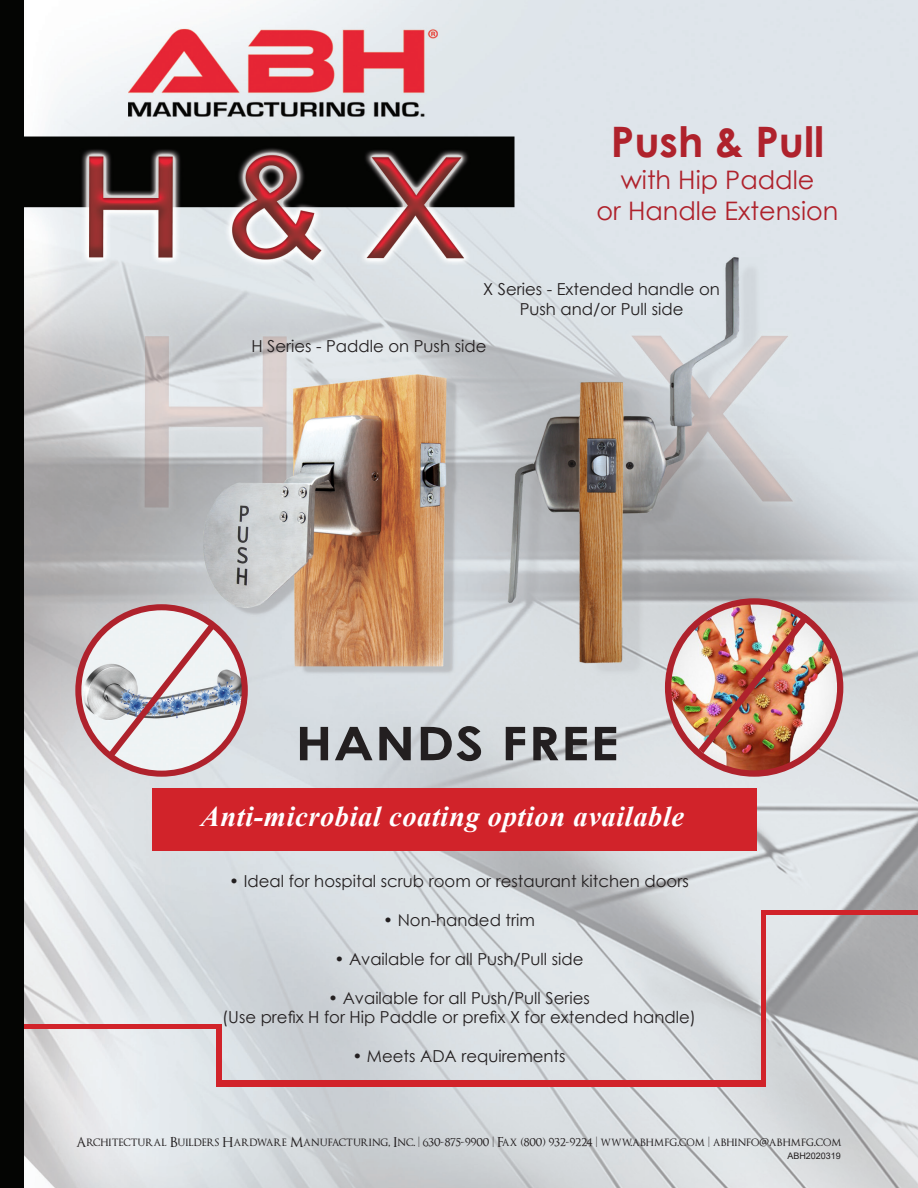
<style>
.page{position:relative;width:918px;height:1188px;background:#fff}
.page>*{position:absolute;margin:0;border:0;box-sizing:border-box;transform-origin:0 0}
.t1{font:700 46.5px "Century Gothic";letter-spacing:.02em;color:#231f20;scale:1.17 1}
.t2{font:700 42px "Century Gothic";color:#af222c}
.t3{font:italic 700 28.5px "Times New Roman";letter-spacing:.02em;color:#fff}
.t4{font:25.5px "Century Gothic";color:#af222c}
.t5{font:16.5px "Century Gothic";color:#231f20}
.t6{font:13.5px "Optimus Princeps";color:#231f20}
.t7{font:9px "Arial";color:#231f20}
</style>
<div class="page">
<img style="left:0;top:0;width:918px;height:1188px">
<div style="left:761px;top:910px;width:157px;height:5px;background:#d1232a"></div>
<div style="left:216px;top:1080px;width:550px;height:7px;background:#d1232a"></div>
<div style="left:761px;top:915px;width:5px;height:172px;background:#d1232a"></div>
<div style="left:216px;top:1024px;width:5px;height:63px;background:#d1232a"></div>
<hr style="left:24px;top:1024px;width:197px;height:4px;background:#d1232a">
<div style="left:152px;top:788px;width:604px;height:63px;background:#d1232a"></div>
<img style="left:668px;top:601px;width:172px;height:173px;border-radius:86px">
<div style="left:665px;top:598px;width:178px;height:179px;border:6px solid #af222c;border-radius:50%"></div>
<img style="left:692px;top:607px;width:124px;height:153px">
<img style="left:78px;top:607px;width:167px;height:167px;border-radius:83px">
<div style="left:75px;top:604px;width:173px;height:173px;border:6px solid #af222c;border-radius:50%"></div>
<svg style="left:102px;top:617px;width:119px;height:147px"></svg>
<p class="t2" style="left:611px;top:110px;width:215px">Push &amp; Pull</p>
<p class="t4" style="left:621px;top:162px;width:195px">with Hip Paddle</p>
<p class="t4" style="left:597px;top:193px;width:243px">or Handle Extension</p>
<p class="t5" style="left:483px;top:277px;width:238px">X Series - Extended handle on</p>
<p class="t5" style="left:520px;top:297px;width:165px">Push and/or Pull side</p>
<p class="t5" style="left:251px;top:334px;width:237px">H Series - Paddle on Push side</p>
<p class="t1" style="left:296px;top:708px;width:278px">HANDS FREE</p>
<p class="t3" style="left:201px;top:796px;width:485px">Anti-microbial coating option available</p>
<p class="t5" style="left:229px;top:869px;width:461px">• Ideal for hospital scrub room or restaurant kitchen doors</p>
<p class="t5" style="left:383px;top:908px;width:153px">• Non-handed trim</p>
<p class="t5" style="left:334px;top:947px;width:251px">• Available for all Push/Pull side</p>
<p class="t5" style="left:328px;top:986px;width:263px">• Available for all Push/Pull Series</p>
<p class="t5" style="left:222px;top:1006px;width:475px">(Use prefix H for Hip Paddle or prefix X for extended handle)</p>
<p class="t5" style="left:352px;top:1045px;width:215px">• Meets ADA requirements</p>
<p class="t6" style="left:76px;top:1135px;width:767px">Architectural Builders Hardware Manufacturing, Inc. | 630-875-9900 | Fax (800) 932-9224 | www.abhmfg.com | abhinfo@abhmfg.com</p>
<p class="t7" style="left:787px;top:1150px;width:55px">ABH2020319</p>
</div>
